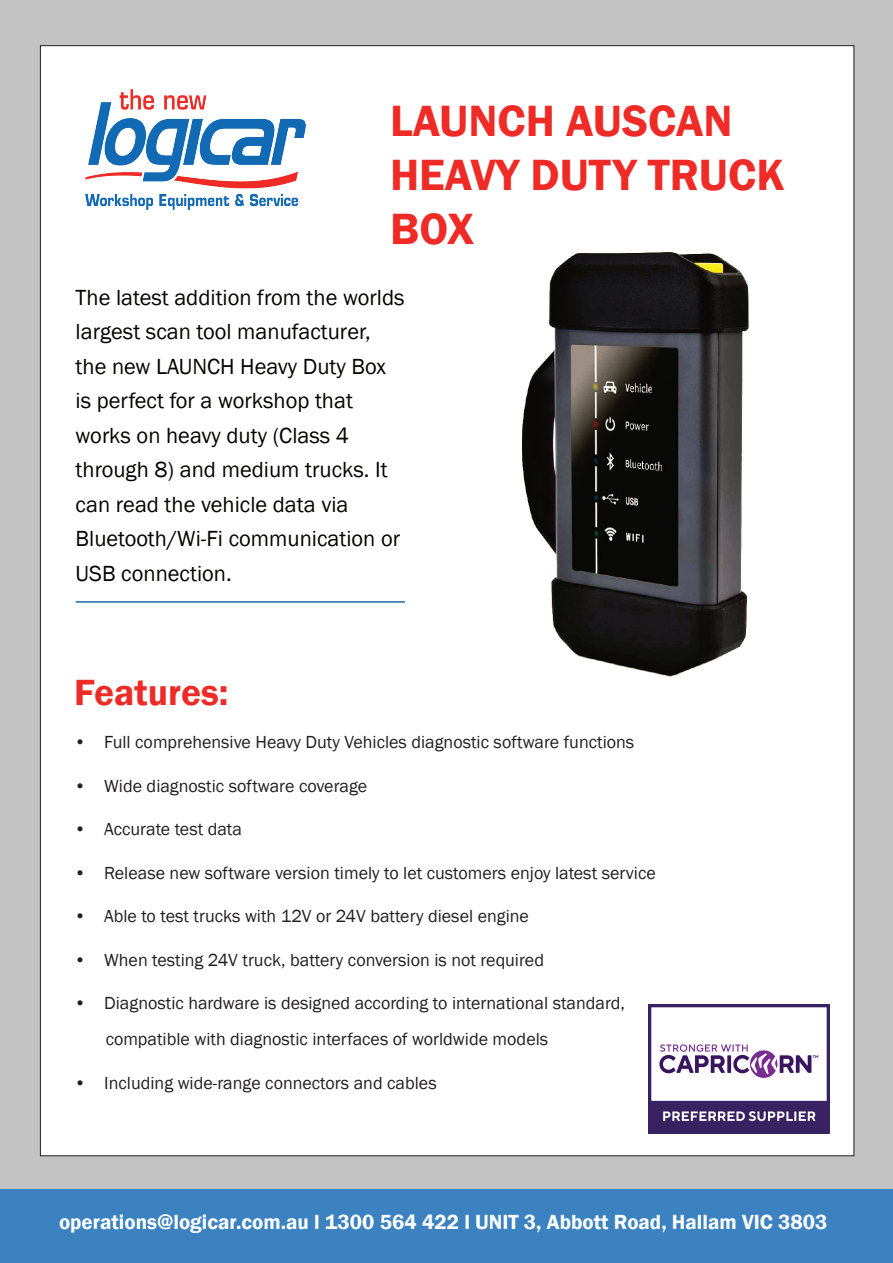
<style>
.page{position:relative;width:893px;height:1263px;background:#c3c3c3}
.page>*{position:absolute;margin:0;border:0;box-sizing:border-box;transform-origin:0 0}
.t1{font:600 45px/54px "Franklin Gothic";color:#ee2b26}
.t2{font:600 37.5px "Franklin Gothic";color:#ee2b26}
.t3{font:22.5px/34.5px "Franklin Gothic";color:#040503}
.t4{font:600 21px "Franklin Gothic";color:#fff}
.t5{font:18px/36px "Franklin Gothic";color:#231f20}
</style>
<div class="page">
<div style="left:0;top:1189px;width:893px;height:74px;background:#3c82c1"></div>
<div style="left:40px;top:45px;width:814px;height:1111px;background:#fff;border:1px solid #231f20"></div>
<img style="left:85px;top:90px;width:220px;height:119px">
<img style="left:522px;top:252px;width:227px;height:425px">
<hr style="left:76px;top:601px;width:329px;height:2px;background:#176ab4">
<img style="left:649px;top:1005px;width:180px;height:128px">
<h1 class="t1" style="left:390px;top:94px;width:396px">LAUNCH AUSCAN<br>HEAVY DUTY TRUCK<br>BOX</h1>
<p class="t3" style="left:76px;top:280px;width:330px">The latest addition from the worlds largest scan tool manufacturer, the new LAUNCH Heavy Duty Box is perfect for a workshop that works on heavy duty (Class 4 through 8) and medium trucks. It can read the vehicle data via<br>Bluetooth/Wi-Fi communication or<br>USB connection.</p>
<h2 class="t2" style="left:74px;top:669px;width:156px">Features:</h2>
<p class="t5" style="left:74px;top:725px;width:562px">• Full comprehensive Heavy Duty Vehicles diagnostic software functions</p>
<p class="t5" style="left:74px;top:768px;width:295px">• Wide diagnostic software coverage</p>
<p class="t5" style="left:74px;top:812px;width:169px">• Accurate test data</p>
<p class="t5" style="left:74px;top:855px;width:583px">• Release new software version timely to let customers enjoy latest service</p>
<p class="t5" style="left:74px;top:899px;width:456px">• Able to test trucks with 12V or 24V battery diesel engine</p>
<p class="t5" style="left:74px;top:942px;width:471px">• When testing 24V truck, battery conversion is not required</p>
<p class="t5" style="left:106px;top:986px;width:521px;text-indent:-32px">• Diagnostic hardware is designed according to international standard, compatible with diagnostic interfaces of worldwide models</p>
<p class="t5" style="left:74px;top:1065px;width:364px">• Including wide-range connectors and cables</p>
<p class="t4" style="left:59px;top:1208px;width:770px">operations@logicar.com.au l 1300 564 422 l UNIT 3, Abbott Road, Hallam VIC 3803</p>
</div>
